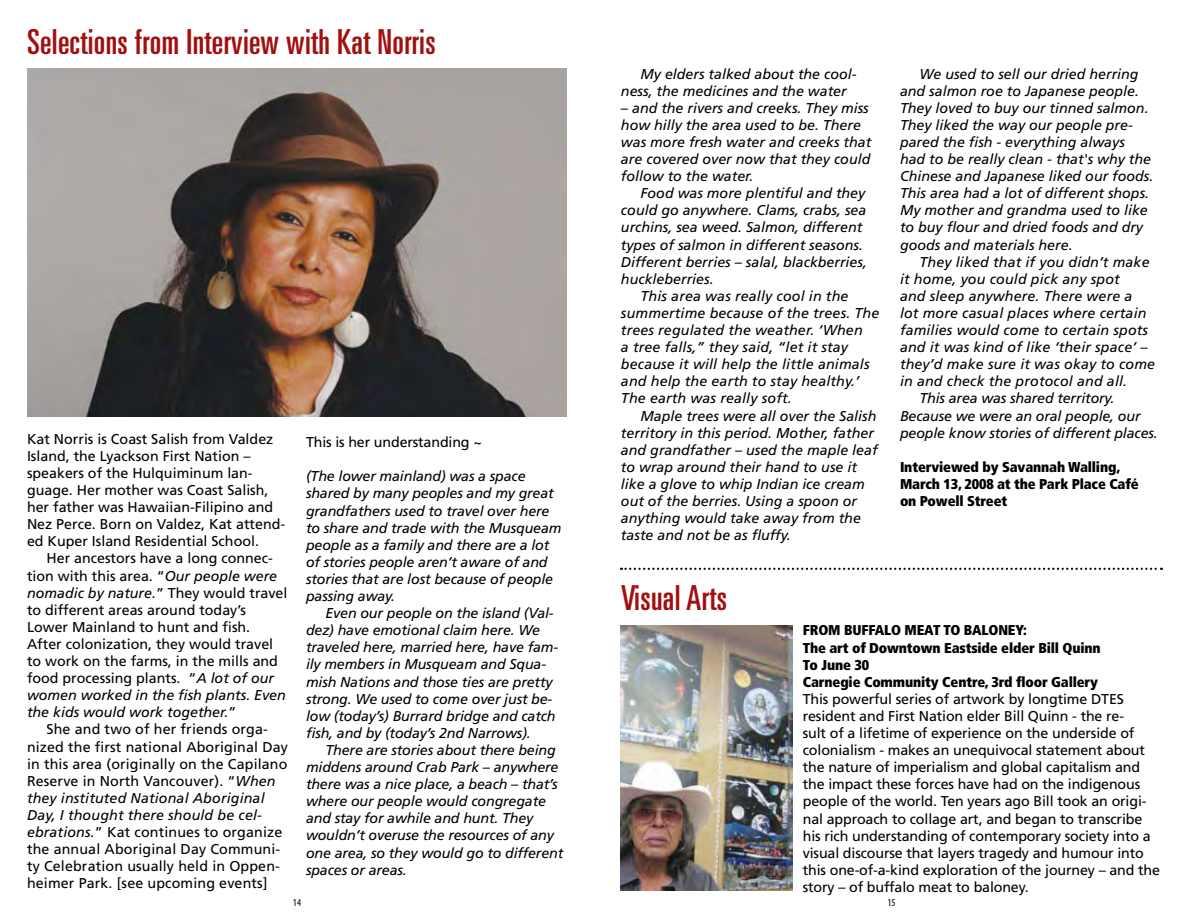
<style>
.page{position:relative;width:1188px;height:918px;background:#fff}
.page>*{position:absolute;margin:0;border:0;box-sizing:border-box;transform-origin:0 0}
.t1{font:ultra-condensed 34.5px "Univers";letter-spacing:.01em;color:#a11011}
.t2{font:italic 14.25px/17.1px "Frutiger";color:#000}
.t3{font:14.25px/17.1px "Frutiger";color:#000}
.t4{font:900 condensed 14.25px/17.1px "Frutiger";letter-spacing:-.01em;color:#000}
.t5{font:condensed 10.5px "Myriad Pro";color:#000}
.s1{font-style:italic}
</style>
<div class="page">
<img style="left:27px;top:69px;width:540px;height:347px">
<svg style="left:621px;top:568px;width:541px;height:2px"></svg>
<img style="left:621px;top:626px;width:171px;height:265px">
<h1 class="t1" style="left:27px;top:23px;width:410px">Selections from Interview with Kat Norris</h1>
<p class="t3" style="left:27px;top:430px;width:260px">Kat Norris is Coast Salish from Valdez Island, the Lyackson First Nation – speakers of the Hulquiminum lan&shy;guage. Her mother was Coast Salish, her father was Hawaiian-Filipino and Nez Perce. Born on Valdez, Kat attend&shy;ed Kuper Island Residential School.</p>
<p class="t3" style="left:27px;top:550px;width:262px;text-indent:19px">Her ancestors have a long connec&shy;tion with this area. “<span class="s1">Our people were nomadic by nature.</span>” They would travel to different areas around today’s Lower Mainland to hunt and fish.<br>After colonization, they would travel to work on the farms, in the mills and food processing plants. “<span class="s1">A lot of our women worked in the fish plants. Even the kids would work together.</span>”</p>
<p class="t3" style="left:27px;top:721px;width:262px;text-indent:19px">She and two of her friends orga&shy;nized the first national Aboriginal Day in this area (originally on the Capilano Reserve in North Vancouver). “<span class="s1">When they instituted National Aboriginal Day, I thought there should be cel&shy;ebrations.</span>” Kat continues to organize the annual Aboriginal Day Communi&shy;ty Celebration usually held in Oppen&shy;heimer Park. [see upcoming events]</p>
<p class="t3" style="left:306px;top:434px;width:177px">This is her understanding ~</p>
<p class="t2" style="left:306px;top:468px;width:257px">(The lower mainland) was a space shared by many peoples and my great grandfathers used to travel over here to share and trade with the Musqueam people as a family and there are a lot of stories people aren’t aware of and stories that are lost because of people passing away.</p>
<p class="t2" style="left:306px;top:605px;width:254px;text-indent:19px">Even our people on the island (Val&shy;dez) have emotional claim here. We traveled here, married here, have fam&shy;ily members in Musqueam and Squa&shy;mish Nations and those ties are pretty strong. We used to come over just be&shy;low (today’s) Burrard bridge and catch fish, and by (today’s 2nd Narrows).</p>
<p class="t2" style="left:306px;top:742px;width:259px;text-indent:19px">There are stories about there being middens around Crab Park – anywhere there was a nice place, a beach – that’s where our people would congregate and stay for awhile and hunt. They wouldn’t overuse the resources of any one area, so they would go to different spaces or areas.</p>
<p class="t2" style="left:621px;top:65px;width:237px;text-indent:19px">My elders talked about the cool&shy;ness, the medicines and the water</p>
<p class="t2" style="left:621px;top:99px;width:252px">– and the rivers and creeks. They miss how hilly the area used to be. There was more fresh water and creeks that are covered over now that they could follow to the water.</p>
<p class="t2" style="left:621px;top:185px;width:248px;text-indent:19px">Food was more plentiful and they could go anywhere. Clams, crabs, sea urchins, sea weed. Salmon, different types of salmon in different seasons.<br>Different berries – salal, blackberries, huckleberries.</p>
<p class="t2" style="left:621px;top:287px;width:260px;text-indent:19px">This area was really cool in the summertime because of the trees. The trees regulated the weather. ‘When<br>a tree falls,” they said, “let it stay because it will help the little animals and help the earth to stay healthy.’ The earth was really soft.</p>
<p class="t2" style="left:621px;top:407px;width:258px;text-indent:19px">Maple trees were all over the Salish territory in this period. Mother, father and grandfather – used the maple leaf to wrap around their hand to use it like a glove to whip Indian ice cream out of the berries. Using a spoon or anything would take away from the taste and not be as fluffy.</p>
<h1 class="t1" style="left:621px;top:578px;width:107px">Visual Arts</h1>
<p class="t2" style="left:900px;top:65px;width:255px;text-indent:19px">We used to sell our dried herring and salmon roe to Japanese people.<br>They loved to buy our tinned salmon.<br>They liked the way our people pre&shy;pared the fish - everything always had to be really clean - that's why the Chinese and Japanese liked our foods.<br>This area had a lot of different shops.<br>My mother and grandma used to like to buy flour and dried foods and dry goods and materials here.</p>
<p class="t2" style="left:919px;top:253px;width:232px">They liked that if you didn’t make</p>
<p class="t2" style="left:900px;top:270px;width:221px">it home, you could pick any spot</p>
<p class="t2" style="left:900px;top:287px;width:234px">and sleep anywhere. There were a</p>
<p class="t2" style="left:900px;top:305px;width:248px">lot more casual places where certain</p>
<p class="t2" style="left:900px;top:322px;width:250px">families would come to certain spots</p>
<p class="t2" style="left:900px;top:339px;width:249px">and it was kind of like ‘their space’ –</p>
<p class="t2" style="left:900px;top:356px;width:257px">they’d make sure it was okay to come</p>
<p class="t2" style="left:900px;top:373px;width:229px">in and check the protocol and all.</p>
<p class="t2" style="left:919px;top:390px;width:197px">This area was shared territory.</p>
<p class="t2" style="left:900px;top:407px;width:242px">Because we were an oral people, our</p>
<p class="t2" style="left:900px;top:424px;width:259px">people know stories of different places.</p>
<p class="t4" style="left:900px;top:458px;width:240px">Interviewed by Savannah Walling,<br>March 13, 2008 at the Park Place Café on Powell Street</p>
<p class="t4" style="left:803px;top:622px;width:299px">From Buff alo Meat to Baloney:<br>The art of Downtown Eastside elder Bill Quinn<br>To June 30<br>Carnegie Community Centre, 3rd floor Gallery</p>
<p class="t3" style="left:803px;top:690px;width:359px">This powerful series of artwork by longtime DTES resident and First Nation elder Bill Quinn - the re-<br>sult of a lifetime of experience on the underside of colonialism - makes an unequivocal statement about the nature of imperialism and global capitalism and the impact these forces have had on the indigenous people of the world. Ten years ago Bill took an origi&shy;nal approach to collage art, and began to transcribe his rich understanding of contemporary society into a visual discourse that layers tragedy and humour into this one-of-a-kind exploration of the journey – and the story – of buffalo meat to baloney.</p>
<p class="t5" style="left:293px;top:897px;width:10px">14</p>
<p class="t5" style="left:887px;top:897px;width:10px">15</p>
</div>
